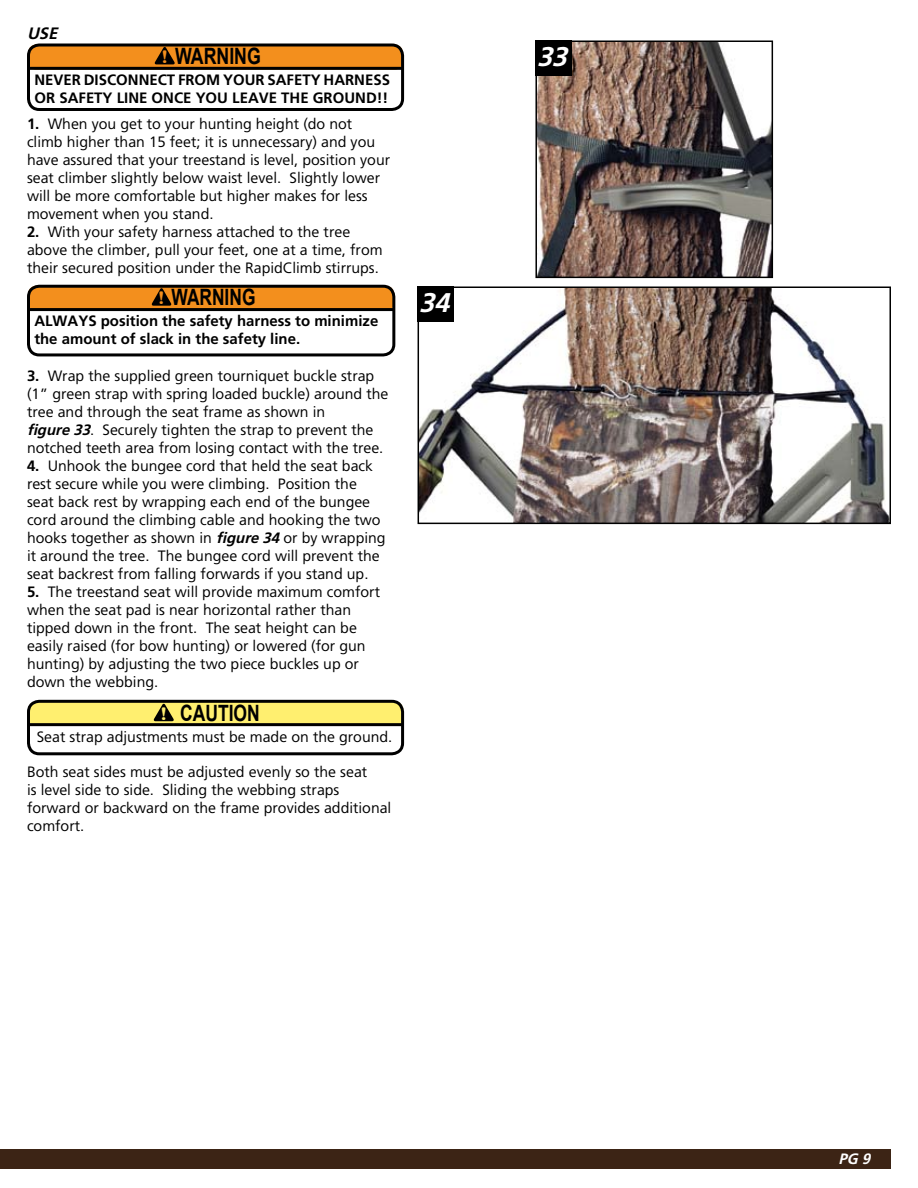
<style>
.page{position:relative;width:918px;height:1188px;background:#fff}
.page>*{position:absolute;margin:0;border:0;box-sizing:border-box;transform-origin:0 0}
.t1{font:italic 700 27px "Weissach";color:#fff}
.t2{font:700 22.5px "Arial";color:#000;scale:.79 1}
.t3{font:700 22.5px "Arial";color:#000;scale:.78 1}
.t4{font:700 22.5px "Arial";color:#000;scale:.77 1}
.t5{font:700 20.25px "Garamand SW";color:#f38f1d}
.t6{font:italic 700 16.5px "Weissach";color:#000}
.t7{font:15px/18px "Weissach";color:#000}
.t8{font:700 15px/18px "Weissach";color:#000}
.t9{font:italic 700 15px "Weissach";color:#fff}
.s1{font-family:"Garamand SW";font-size:20.25px;color:#f38f1d}
.s2{font-weight:700}
.s3{font-weight:700;font-style:italic}
.s4{font-family:"Garamand SW";font-size:20.25px;color:#ffef6f}
</style>
<div class="page">
<div style="left:0;top:1149px;width:891px;height:20px;background:#3c2415"></div>
<div style="left:28px;top:45px;width:375px;height:25px;background:#f38f1d;border-radius:8px"></div>
<svg style="left:154px;top:48px;width:21px;height:16px"></svg>
<hr style="left:28px;top:67px;width:374px;height:3px;background:#000">
<div style="left:27px;top:44px;width:377px;height:67px;border:3px solid #000;border-radius:11px"></div>
<div style="left:28px;top:701px;width:375px;height:25px;background:#ffef6f;border-radius:8px"></div>
<svg style="left:153px;top:704px;width:21px;height:17px"></svg>
<hr style="left:28px;top:723px;width:374px;height:3px;background:#000">
<div style="left:27px;top:700px;width:377px;height:55px;border:3px solid #000;border-radius:11px"></div>
<img style="left:538px;top:43px;width:232px;height:232px">
<div style="left:535px;top:40px;width:238px;height:238px;border:2px solid #000"></div>
<div style="left:535px;top:40px;width:37px;height:36px;background:#000"></div>
<img style="left:421px;top:289px;width:467px;height:232px">
<div style="left:418px;top:286px;width:473px;height:238px;border:2px solid #000"></div>
<div style="left:418px;top:286px;width:36px;height:36px;background:#000"></div>
<div style="left:28px;top:286px;width:366px;height:25px;background:#f38f1d;border-radius:8px"></div>
<svg style="left:151px;top:289px;width:21px;height:17px"></svg>
<hr style="left:28px;top:308px;width:366px;height:3px;background:#000">
<div style="left:27px;top:285px;width:368px;height:71px;border:3px solid #000;border-radius:11px"></div>
<p class="t6" style="left:27px;top:24px;width:32px">USE</p>
<h2 class="t2" style="left:161px;top:41px;width:128px"><span class="s1">!</span> WARNING</h2>
<p class="t8" style="left:34px;top:70px;width:357px">NEVER DISCONNECT FROM YOUR SAFETY HARNESS<br>OR SAFETY LINE ONCE YOU LEAVE THE GROUND!!</p>
<p class="t7" style="left:27px;top:115px;width:365px"><span class="s2">1.</span> When you get to your hunting height (do not climb higher than 15 feet; it is unnecessary) and you have assured that your treestand is level, position your seat climber slightly below waist level. Slightly lower will be more comfortable but higher makes for less movement when you stand.</p>
<p class="t7" style="left:27px;top:223px;width:357px"><span class="s2">2.</span> With your safety harness attached to the tree above the climber, pull your feet, one at a time, from their secured position under the RapidClimb stirrups.</p>
<h2 class="t4" style="left:172px;top:282px;width:110px">WARNING</h2>
<h1 class="t1" style="left:419px;top:287px;width:31px">34</h1>
<h3 class="t5" style="left:158px;top:284px;width:8px">!</h3>
<p class="t8" style="left:34px;top:312px;width:345px">ALWAYS position the safety harness to minimize the amount of slack in the safety line.</p>
<p class="t7" style="left:27px;top:367px;width:363px"><span class="s2">3.</span> Wrap the supplied green tourniquet buckle strap (1” green strap with spring loaded buckle) around the tree and through the seat frame as shown in<br><span class="s3">figure 33</span>. Securely tighten the strap to prevent the notched teeth area from losing contact with the tree.</p>
<p class="t7" style="left:27px;top:457px;width:360px"><span class="s2">4.</span> Unhook the bungee cord that held the seat back rest secure while you were climbing. Position the seat back rest by wrapping each end of the bungee cord around the climbing cable and hooking the two hooks together as shown in <span class="s3">figure 34</span> or by wrapping it around the tree. The bungee cord will prevent the seat backrest from falling forwards if you stand up.</p>
<p class="t7" style="left:27px;top:583px;width:355px"><span class="s2">5.</span> The treestand seat will provide maximum comfort when the seat pad is near horizontal rather than tipped down in the front. The seat height can be easily raised (for bow hunting) or lowered (for gun hunting) by adjusting the two piece buckles up or down the webbing.</p>
<h2 class="t3" style="left:160px;top:699px;width:129px"><span class="s4">!</span> CAUTION</h2>
<p class="t7" style="left:37px;top:728px;width:357px">Seat strap adjustments must be made on the ground.</p>
<p class="t7" style="left:27px;top:763px;width:366px">Both seat sides must be adjusted evenly so the seat<br>is level side to side. Sliding the webbing straps forward or backward on the frame provides additional comfort.</p>
<h1 class="t1" style="left:537px;top:41px;width:31px">33</h1>
<p class="t9" style="left:838px;top:1150px;width:33px">PG 9</p>
</div>
